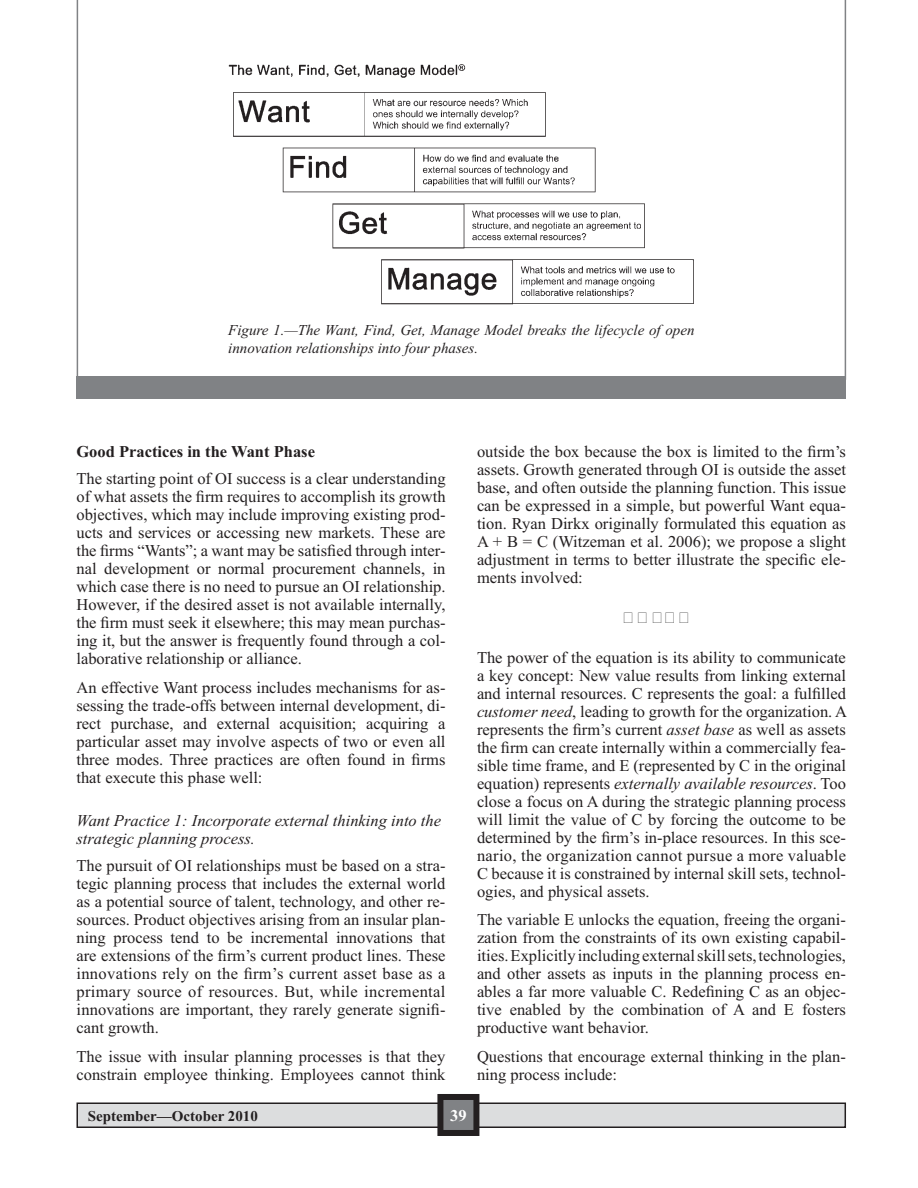
<style>
.page{position:relative;width:918px;height:1188px;background:#fff}
.page>*{position:absolute;margin:0;border:0;box-sizing:border-box;transform-origin:0 0}
.t1{font:16.5px/18px "Times New Roman";color:#231f20;text-align:justify}
.t2{font:italic 16.5px/18px "Times New Roman";color:#231f20}
.t3{font:700 16.5px "Times New Roman";color:#231f20}
.t4{font:700 16.5px "Times New Roman";color:#fff}
.t5{font:16.5px "Times New Roman";color:#000}
.t6{font:italic 15px/18px "Times New Roman";color:#231f20}
.t7{font:700 15px "Times New Roman";color:#231f20}
.s1{font-style:italic}
</style>
<div class="page">
<div style="left:77px;top:1103px;width:768px;height:24px;background:#dcddde"></div>
<div style="left:76px;top:1102px;width:770px;height:26px;border:2px solid #231f20"></div>
<div style="left:440px;top:1097px;width:36px;height:36px;background:#808285"></div>
<div style="left:437px;top:1094px;width:42px;height:42px;border:6px solid #231f20"></div>
<div style="left:77px;top:376px;width:769px;height:23px;background:#808285"></div>
<hr style="left:77px;top:0;width:1px;height:382px;background:#808285">
<hr style="left:845px;top:0;width:1px;height:380px;background:#808285">
<img style="left:228px;top:64px;width:466px;height:241px">
<p class="t6" style="left:228px;top:321px;width:468px">Figure 1.—The Want, Find, Get, Manage Model breaks the lifecycle of open innovation relationships into four phases.</p>
<p class="t3" style="left:76px;top:442px;width:240px">Good Practices in the Want Phase</p>
<p class="t1" style="left:76px;top:470px;width:371px">The starting point of OI success is a clear understanding of what assets the firm requires to accomplish its growth objectives, which may include improving existing prod&shy;ucts and services or accessing new markets. These are the firms “Wants”; a want may be satisfied through inter&shy;nal development or normal procurement channels, in which case there is no need to pursue an OI relationship.<br>However, if the desired asset is not available internally, the firm must seek it elsewhere; this may mean purchas&shy;ing it, but the answer is frequently found through a col&shy;laborative relationship or alliance.</p>
<p class="t1" style="left:76px;top:678px;width:371px">An effective Want process includes mechanisms for as&shy;sessing the trade-offs between internal development, di&shy;rect purchase, and external acquisition; acquiring a particular asset may involve aspects of two or even all three modes. Three practices are often found in firms that execute this phase well:</p>
<p class="t2" style="left:76px;top:812px;width:366px">Want Practice 1: Incorporate external thinking into the strategic planning process.</p>
<p class="t1" style="left:76px;top:857px;width:371px">The pursuit of OI relationships must be based on a stra&shy;tegic planning process that includes the external world as a potential source of talent, technology, and other re&shy;sources. Product objectives arising from an insular plan&shy;ning process tend to be incremental innovations that are extensions of the firm’s current product lines. These innovations rely on the firm’s current asset base as a primary source of resources. But, while incremental innovations are important, they rarely generate signifi&shy;cant growth.</p>
<p class="t1" style="left:76px;top:1047px;width:371px">The issue with insular planning processes is that they constrain employee thinking. Employees cannot think</p>
<p class="t1" style="left:477px;top:443px;width:371px">outside the box because the box is limited to the firm’s assets. Growth generated through OI is outside the asset base, and often outside the planning function. This issue can be expressed in a simple, but powerful Want equa&shy;tion. Ryan Dirkx originally formulated this equation as A + B = C (Witzeman et al. 2006); we propose a slight adjustment in terms to better illustrate the specific ele&shy;ments involved:</p>
<p class="t5" style="left:678px;top:608px;width:12px">-</p>
<p class="t1" style="left:477px;top:648px;width:372px">The power of the equation is its ability to communicate a key concept: New value results from linking external and internal resources. C represents the goal: a fulfilled <span class="s1">customer need</span>, leading to growth for the organization. A represents the firm’s current <span class="s1">asset base</span> as well as assets the firm can create internally within a commercially fea&shy;sible time frame, and E (represented by C in the original equation) represents <span class="s1">externally available resources</span>. Too close a focus on A during the strategic planning process will limit the value of C by forcing the outcome to be determined by the firm’s in-place resources. In this sce&shy;nario, the organization cannot pursue a more valuable C because it is constrained by internal skill sets, technol&shy;ogies, and physical assets.</p>
<p class="t1" style="left:477px;top:911px;width:371px">The variable E unlocks the equation, freeing the organi&shy;zation from the constraints of its own existing capabil&shy;ities. Explicitly including external skill sets, technologies, and other assets as inputs in the planning process en&shy;ables a far more valuable C. Redefining C as an objec&shy;tive enabled by the combination of A and E fosters productive want behavior.</p>
<p class="t1" style="left:477px;top:1047px;width:370px">Questions that encourage external thinking in the plan&shy;ning process include:</p>
<p class="t7" style="left:88px;top:1108px;width:172px">September—October 2010</p>
<p class="t4" style="left:450px;top:1107px;width:18px">39</p>
</div>
